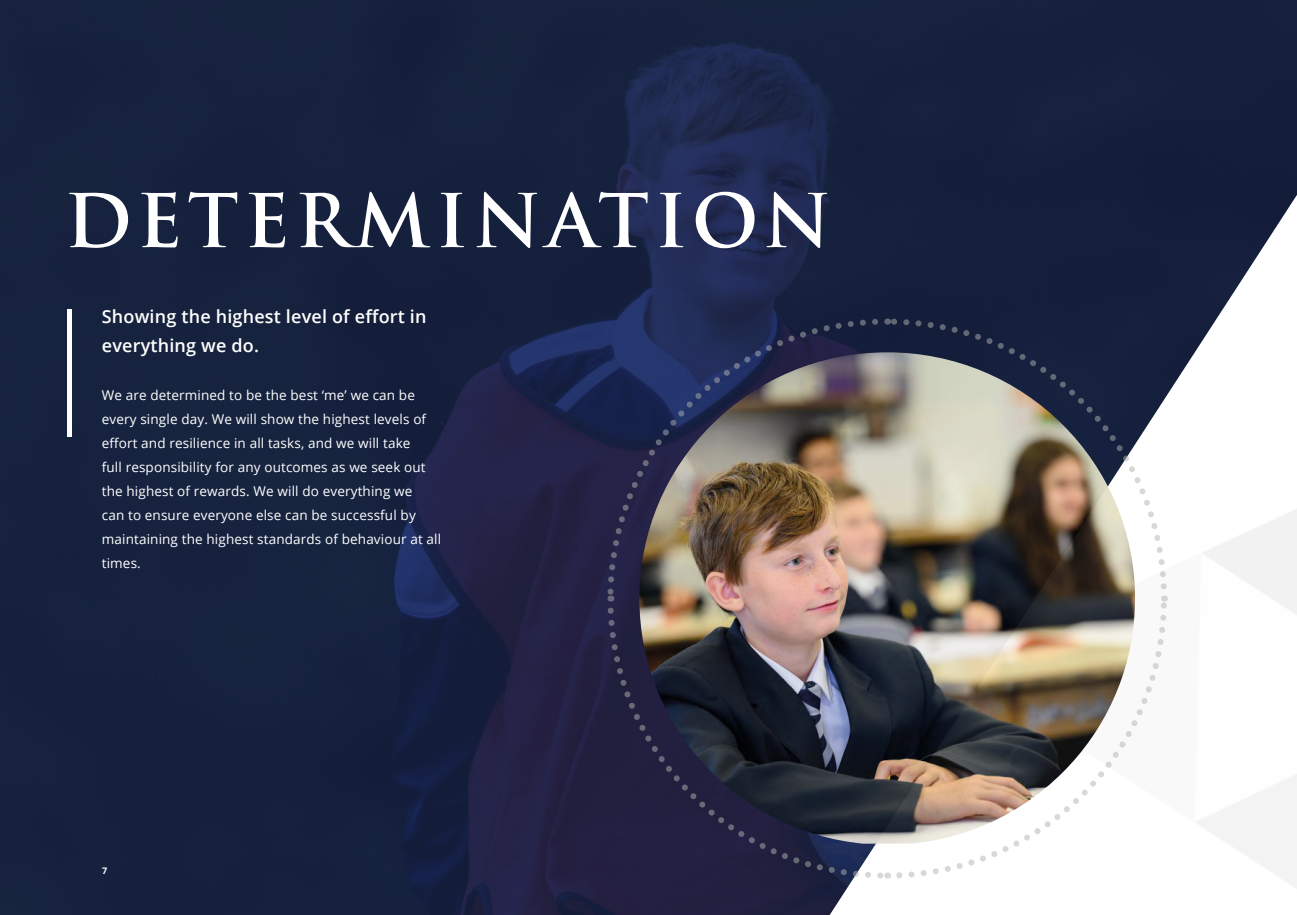
<style>
.page{position:relative;width:1297px;height:915px;background:#fff}
.page>*{position:absolute;margin:0;border:0;box-sizing:border-box;transform-origin:0 0}
.t1{font:700 72px "Trajan Pro";letter-spacing:.075em;color:#fff}
.t2{font:600 18px/28.5px "Open Sans";letter-spacing:.01em;color:#fff}
.t3{font:13.5px/24px "Open Sans";letter-spacing:.01em;color:#fff}
.t4{font:700 9px "Open Sans";color:#fff}
</style>
<div class="page">
<img style="left:0;top:0;width:1297px;height:914px">
<hr style="left:68px;top:309px;width:4px;height:128px;background:#fff">
<svg style="left:830px;top:195px;width:467px;height:719px;fill:#15203d"></svg>
<img style="left:967px;top:289px;width:330px;height:616px">
<img style="left:639px;top:352px;width:496px;height:491px">
<img style="left:887px;top:315px;width:281px;height:277px">
<img style="left:604px;top:315px;width:277px;height:283px">
<img style="left:604px;top:604px;width:283px;height:277px">
<img style="left:893px;top:598px;width:275px;height:283px">
<h1 class="t1" style="left:65px;top:176px;width:768px">DETERMINATION</h1>
<h2 class="t2" style="left:102px;top:302px;width:326px">Showing the highest level of effort in everything we do.</h2>
<p class="t3" style="left:102px;top:382px;width:341px">We are determined to be the best ‘me’ we can be every single day. We will show the highest levels of effort and resilience in all tasks, and we will take<br>full responsibility for any outcomes as we seek out the highest of rewards. We will do everything we<br>can to ensure everyone else can be successful by maintaining the highest standards of behaviour at all times.</p>
<p class="t4" style="left:102px;top:863px;width:7px">7</p>
</div>
